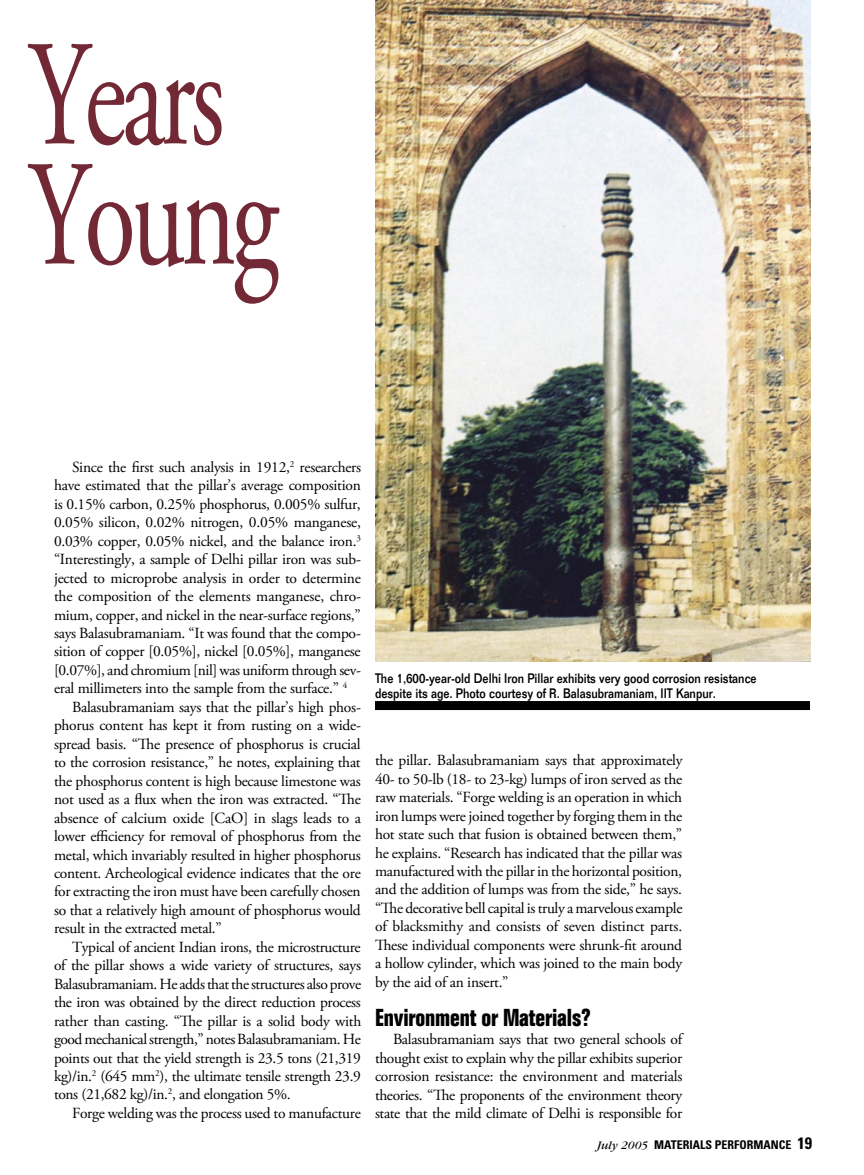
<style>
.page{position:relative;width:864px;height:1175px;background:#fff}
.page>*{position:absolute;margin:0;border:0;box-sizing:border-box;transform-origin:0 0}
.feature_abs{font:150px "Adobe Garamond Pro";letter-spacing:-.04em;color:#732935;scale:.7 1}
._1h{font:700 condensed 24px "Folio";letter-spacing:-.005em;color:#000}
.pgra{font:15.45px/18.5px "Adobe Garamond Pro";letter-spacing:-.02em;color:#000;text-align:justify}
.capt-caption{font:500 13.5px/15px "Folio";color:#000;scale:.85 1}
.t1{font:700 condensed 12px "Univers";color:#000}
.s1{font-family:"Garamond";font-weight:400;font-style:italic;font-stretch:normal}
.s2{font-size:16.5px}
</style>
<div class="page">
<img style="left:375px;top:0;width:436px;height:662px">
<div style="left:375px;top:701px;width:435px;height:9px;background:#000"></div>
<p class="feature_abs" style="left:28px;top:6px;width:282px">Years</p>
<p class="feature_abs" style="left:28px;top:126px;width:359px">Young</p>
<p class="pgra" style="left:54px;top:458px;width:309px;text-indent:18px">Since the first such analysis in 1912,<sup>2</sup> researchers have estimated that the pillar’s average composition is 0.15% carbon, 0.25% phosphorus, 0.005% sulfur, 0.05% silicon, 0.02% nitrogen, 0.05% manganese, 0.03% copper, 0.05% nickel, and the balance iron.<sup>3 </sup>“Interestingly, a sample of Delhi pillar iron was sub&shy;jected to microprobe analysis in order to determine the composition of the elements manganese, chro&shy;mium, copper, and nickel in the near-surface regions,” says Balasubramaniam. “It was found that the compo&shy;sition of copper [0.05%], nickel [0.05%], manganese [0.07%], and chromium [nil] was uniform through sev&shy;eral millimeters into the sample from the surface.” <sup>4</sup></p>
<p class="pgra" style="left:54px;top:698px;width:309px;text-indent:18px">Balasubramaniam says that the pillar’s high phos&shy;phorus content has kept it from rusting on a wide&shy;spread basis. “The presence of phosphorus is crucial to the corrosion resistance,” he notes, explaining that the phosphorus content is high because limestone was not used as a flux when the iron was extracted. “The absence of calcium oxide [CaO] in slags leads to a lower efficiency for removal of phosphorus from the metal, which invariably resulted in higher phosphorus content. Archeological evidence indicates that the ore for extracting the iron must have been carefully chosen so that a relatively high amount of phosphorus would result in the extracted metal.”</p>
<p class="pgra" style="left:54px;top:938px;width:309px;text-indent:18px">Typical of ancient Indian irons, the microstructure of the pillar shows a wide variety of structures, says Balasubramaniam. He adds that the structures also prove the iron was obtained by the direct reduction process rather than casting. “The pillar is a solid body with good mechanical strength,” notes Balasubramaniam. He points out that the yield strength is 23.5 tons (21,319 kg)/in.<sup>2</sup> (645 mm<sup>2</sup>), the ultimate tensile strength 23.9 tons (21,682 kg)/in.<sup>2</sup>, and elongation 5%.</p>
<p class="pgra" style="left:72px;top:1104px;width:290px">Forge welding was the process used to manufacture</p>
<p class="capt-caption" style="left:375px;top:670px;width:451px">The 1,600-year-old Delhi Iron Pillar exhibits very good corrosion resistance despite its age. Photo courtesy of R. Balasubramaniam, IIT Kanpur.</p>
<p class="pgra" style="left:375px;top:751px;width:309px">the pillar. Balasubramaniam says that approximately 40- to 50-lb (18- to 23-kg) lumps of iron served as the raw materials. “Forge welding is an operation in which iron lumps were joined together by forging them in the hot state such that fusion is obtained between them,” he explains. “Research has indicated that the pillar was manufactured with the pillar in the horizontal position, and the addition of lumps was from the side,” he says. “The decorative bell capital is truly a marvelous example of blacksmithy and consists of seven distinct parts.<br>These individual components were shrunk-fit around a hollow cylinder, which was joined to the main body by the aid of an insert.”</p>
<p class="_1h" style="left:375px;top:1004px;width:217px">Environment or Materials?</p>
<p class="pgra" style="left:375px;top:1030px;width:309px;text-indent:18px">Balasubramaniam says that two general schools of thought exist to explain why the pillar exhibits superior corrosion resistance: the environment and materials theories. “The proponents of the environment theory state that the mild climate of Delhi is responsible for</p>
<p class="t1" style="left:597px;top:1137px;width:216px"><span class="s1">July 2005</span> MATERIALS PERFORMANCE <span class="s2">19</span></p>
</div>
